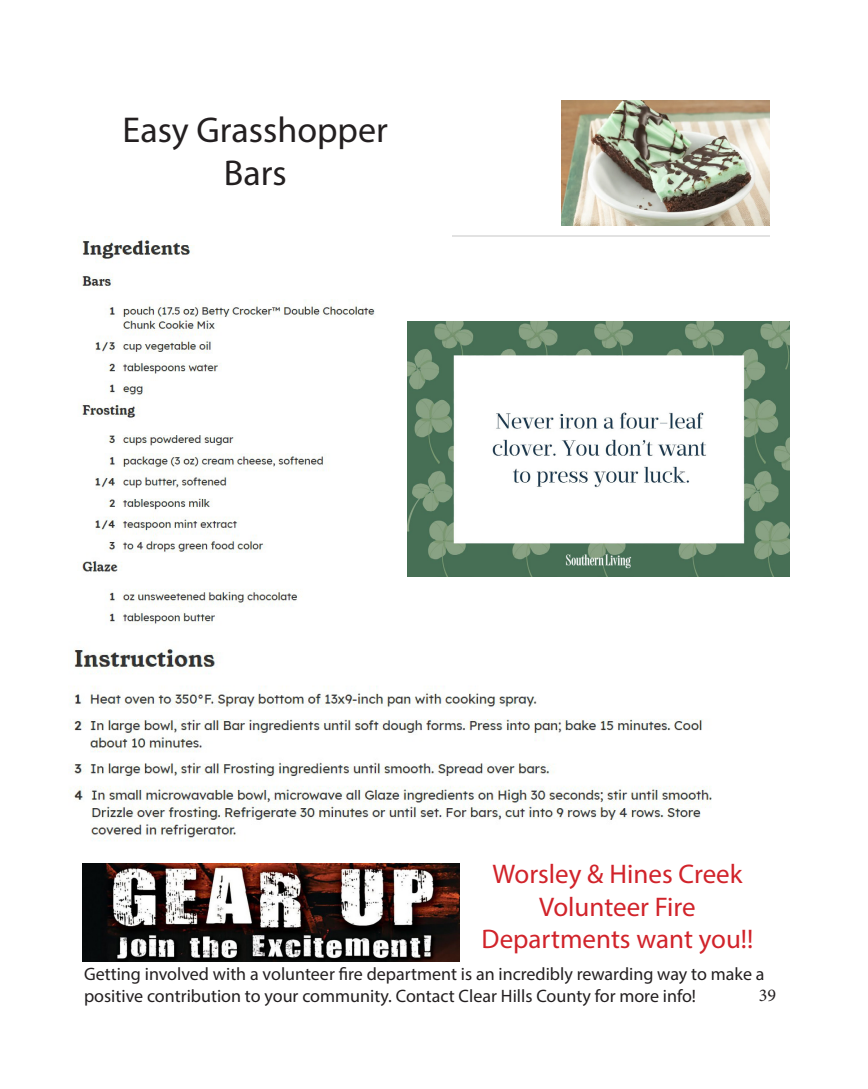
<style>
.page{position:relative;width:868px;height:1089px;background:#fff}
.page>*{position:absolute;margin:0;border:0;box-sizing:border-box;transform-origin:0 0}
.t1{font:36px/43.2px "Myriad Pro";color:#231f20;text-align:center}
.t2{font:27px/32.4px "Myriad Pro";color:#d1232a;text-align:center}
.t3{font:18px/21.6px "Myriad Pro";color:#231f20}
.t4{font:18px "Minion Pro";color:#231f20}
</style>
<div class="page">
<img style="left:83px;top:863px;width:376px;height:98px">
<hr style="left:453px;top:235px;width:316px;height:1px;background:#e2e2e2">
<img style="left:561px;top:101px;width:208px;height:124px">
<img style="left:82px;top:239px;width:293px;height:386px">
<img style="left:70px;top:648px;width:642px;height:193px">
<img style="left:407px;top:321px;width:382px;height:255px">
<h1 class="t1" style="left:123px;top:108px;width:267px">Easy Grasshopper<br>Bars</h1>
<h2 class="t2" style="left:481px;top:857px;width:273px">Worsley &amp; Hines Creek<br>Volunteer Fire<br>Departments want you!!</h2>
<p class="t3" style="left:84px;top:963px;width:682px">Getting involved with a volunteer fire department is an incredibly rewarding way to make a positive contribution to your community. Contact Clear Hills County for more info!</p>
<p class="t4" style="left:758px;top:983px;width:19px">39</p>
</div>
